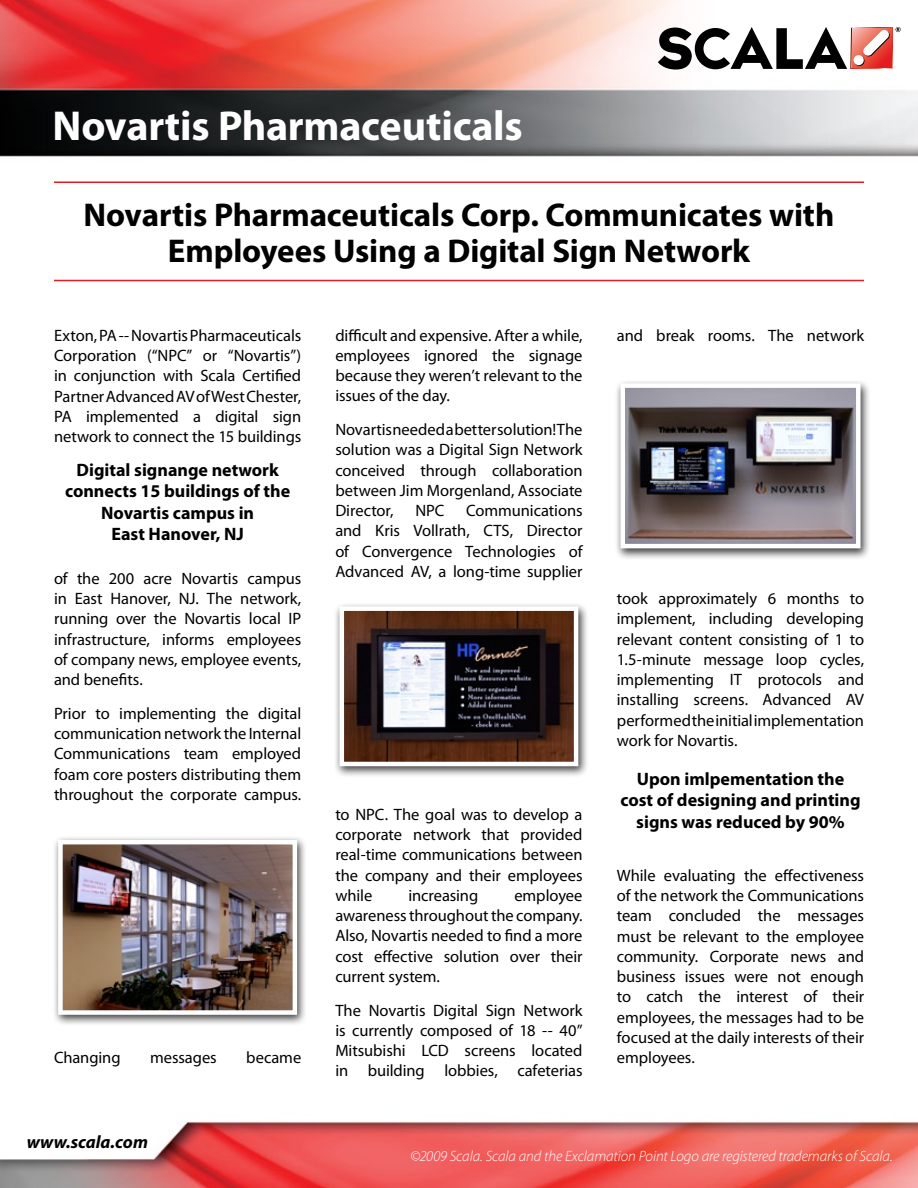
<style>
.page{position:relative;width:918px;height:1188px;background:#fff}
.page>*{position:absolute;margin:0;border:0;box-sizing:border-box;transform-origin:0 0}
.t1{font:700 42px "Myriad Pro";letter-spacing:-.005em;color:#fff}
.t2{font:700 33px/36px "Myriad Pro";letter-spacing:-.005em;color:#000;text-align:center}
.t3{font:700 18px/21.6px "Myriad Pro";color:#000;text-align:center}
.t4{font:italic 700 18px "Myriad Pro";color:#000}
.t5{font:16.5px/20.2px "Myriad Pro";letter-spacing:-.005em;color:#000;text-align:justify}
.t6{font:italic 300 15px "Myriad Pro";letter-spacing:-.005em;color:#fff}
</style>
<div class="page">
<img style="left:0;top:0;width:918px;height:1188px">
<svg style="left:892px;top:27px;width:1px;height:42px"></svg>
<svg style="left:851px;top:27px;width:41px;height:42px"></svg>
<svg style="left:891px;top:28px;width:1px;height:40px"></svg>
<svg style="left:852px;top:67px;width:39px;height:1px"></svg>
<svg style="left:852px;top:28px;width:39px;height:39px"></svg>
<svg style="left:854px;top:56px;width:11px;height:10px"></svg>
<div style="left:854px;top:55px;width:10px;height:10px;background:#fff;border-radius:50%"></div>
<svg style="left:863px;top:30px;width:27px;height:27px"></svg>
<svg style="left:658px;top:27px;width:189px;height:43px"></svg>
<svg style="left:896px;top:27px;width:5px;height:5px"></svg>
<svg style="left:83px;top:174px;width:752px;height:144px"></svg>
<div style="left:52px;top:835px;width:261px;height:198px;background:#000;opacity:.75"></div>
<img style="left:63px;top:845px;width:229px;height:165px">
<div style="left:58px;top:840px;width:239px;height:175px;border:4px solid #fff"></div>
<div style="left:333px;top:602px;width:262px;height:182px;background:#000;opacity:.75"></div>
<img style="left:345px;top:611px;width:228px;height:150px">
<div style="left:340px;top:606px;width:238px;height:160px;border:4px solid #fff"></div>
<div style="left:614px;top:379px;width:264px;height:188px;background:#000;opacity:.75"></div>
<img style="left:626px;top:388px;width:230px;height:155px">
<div style="left:621px;top:383px;width:240px;height:165px;border:4px solid #fff"></div>
<hr style="left:54px;top:280px;width:810px;height:1px;background:#e31b23">
<hr style="left:54px;top:182px;width:810px;height:1px;background:#e31b23">
<h1 class="t1" style="left:52px;top:98px;width:472px">Novartis Pharmaceuticals</h1>
<h2 class="t2" style="left:84px;top:196px;width:752px">Novartis Pharmaceuticals Corp. Communicates with<br>Employees Using a Digital Sign Network</h2>
<p class="t5" style="left:54px;top:325px;width:249px">Exton, PA -- Novartis Pharmaceuticals Corporation (“NPC” or “Novartis”) in conjunction with Scala Certified Partner Advanced AV of West Chester, PA implemented a digital sign network to connect the 15 buildings</p>
<p class="t3" style="left:65px;top:458px;width:227px">Digital signange network connects 15 buildings of the<br>Novartis campus in<br>East Hanover, NJ</p>
<p class="t5" style="left:54px;top:568px;width:249px">of the 200 acre Novartis campus in East Hanover, NJ. The network, running over the Novartis local IP infrastructure, informs employees of company news, employee events, and benefits.</p>
<p class="t5" style="left:54px;top:703px;width:249px">Prior to implementing the digital communication network the Internal Communications team employed foam core posters distributing them throughout the corporate campus.</p>
<p class="t5" style="left:54px;top:1047px;width:68px">Changing</p>
<p class="t5" style="left:150px;top:1047px;width:68px">messages</p>
<p class="t5" style="left:246px;top:1047px;width:57px">became</p>
<p class="t4" style="left:27px;top:1130px;width:123px">www.scala.com</p>
<p class="t5" style="left:335px;top:325px;width:249px">difficult and expensive. After a while, employees ignored the signage because they weren’t relevant to the issues of the day.</p>
<p class="t5" style="left:335px;top:419px;width:249px">Novartis needed a better solution! The solution was a Digital Sign Network conceived through collaboration between Jim Morgenland, Associate Director,</p>
<p class="t5" style="left:335px;top:500px;width:249px;text-indent:131px">Communications and Kris Vollrath, CTS, Director of Convergence Technologies of Advanced AV, a long-time supplier</p>
<p class="t5" style="left:415px;top:500px;width:31px">NPC</p>
<p class="t5" style="left:335px;top:804px;width:249px">to NPC. The goal was to develop a corporate network that provided real-time communications between the company and their employees while</p>
<p class="t5" style="left:335px;top:885px;width:249px;text-indent:179px">employee awareness throughout the company.<br>Also, Novartis needed to find a more cost effective solution over their current system.</p>
<p class="t5" style="left:335px;top:1000px;width:249px">The Novartis Digital Sign Network is currently composed of 18 -- 40” Mitsubishi LCD screens located in building lobbies, cafeterias</p>
<p class="t5" style="left:408px;top:885px;width:71px">increasing</p>
<p class="t5" style="left:617px;top:325px;width:249px">and break rooms. The network</p>
<p class="t5" style="left:617px;top:588px;width:249px">took approximately 6 months to implement, including developing relevant content consisting of 1 to 1.5-minute message loop cycles, implementing IT protocols and installing screens. Advanced AV performed the initial implementation work for Novartis.</p>
<p class="t3" style="left:620px;top:767px;width:242px">Upon imlpementation the cost of designing and printing signs was reduced by 90%</p>
<p class="t5" style="left:617px;top:865px;width:249px">While evaluating the effectiveness of the network the Communications team concluded the messages must be relevant to the employee community. Corporate news and business issues were not enough to catch the interest of their employees, the messages had to be focused at the daily interests of their employees.</p>
<p class="t6" style="left:410px;top:1147px;width:484px">©2009 Scala. Scala and the Exclamation Point Logo are registered trademarks of Scala.</p>
</div>
